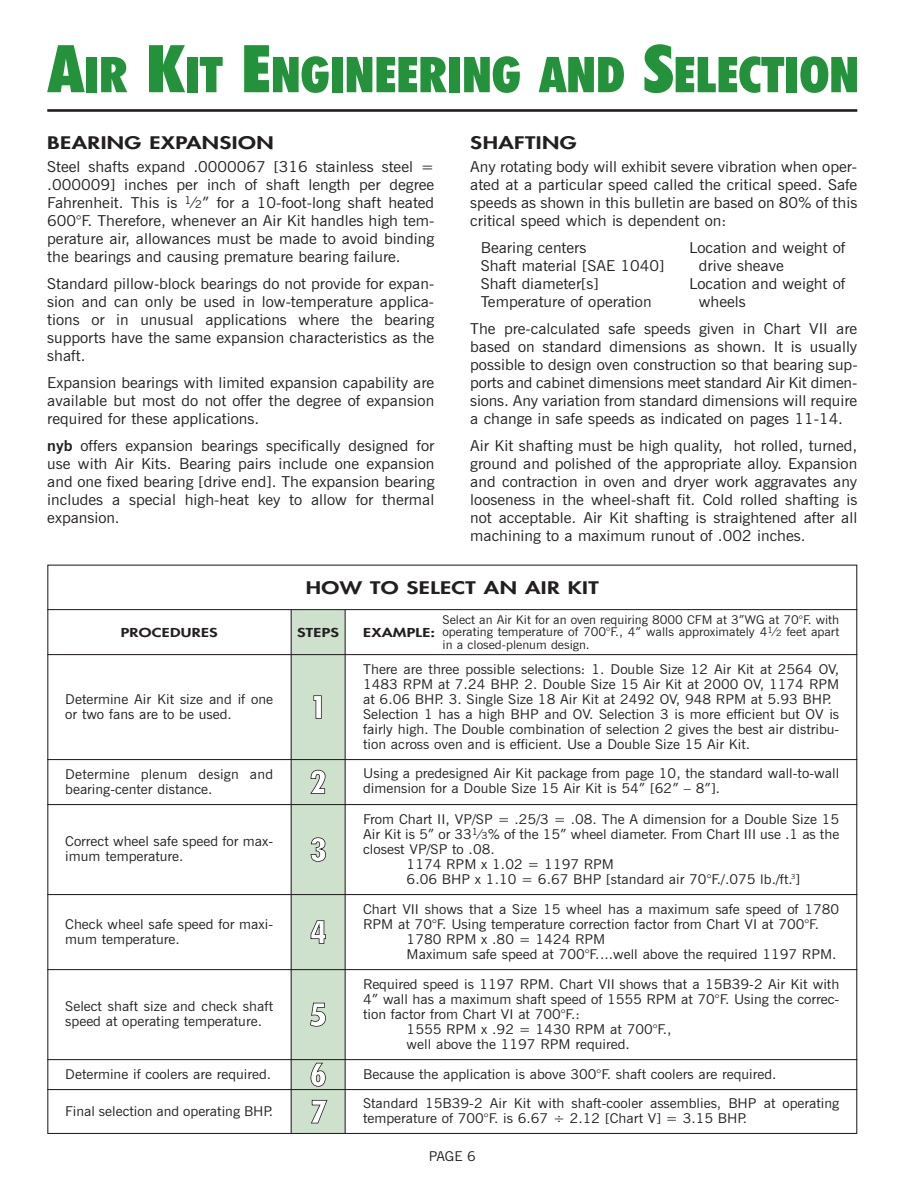
<style>
.page{position:relative;width:918px;height:1188px;background:#fff}
.page>*{position:absolute;margin:0;border:0;box-sizing:border-box;transform-origin:0 0}
.t1{font:900 condensed 49.5px "Futura BT";letter-spacing:-.005em;color:#24923b;scale:1.06 1}
.t2{font:800 16.8px "Futura";letter-spacing:.015em;color:#231f20;scale:1.35 1}
.t3{font:15px/18px "News Gothic BT";color:#231f20;text-align:justify;scale:1.07 1}
.t4{font:13.5px/15px "News Gothic BT";color:#231f20;scale:1.07 1}
.t5{font:13.5px "News Gothic BT";color:#231f20;scale:1.06 1}
.t6{font:12px/12.8px "News Gothic BT";color:#231f20;text-align:justify;scale:1.07 1}
.t7{font:800 12px "Futura";letter-spacing:.015em;color:#231f20;scale:1.35 1}
.s1{font-size:66px}
.s2{font-family:"Futura"}
.s3{font-size:10.8px}
.s4{font-weight:700}
.s5{font-size:8.7px}
.s6{font-size:9.75px}
</style>
<div class="page">
<hr style="left:47px;top:109px;width:810px;height:3px;background:#231f20">
<div style="left:291px;top:610px;width:54px;height:45px;background:#cee1cc"></div>
<hr style="left:47px;top:609px;width:810px;height:1px;background:#231f20">
<div style="left:291px;top:655px;width:54px;height:479px;background:#cee1cc"></div>
<svg style="left:311px;top:1063px;width:15px;height:24px"></svg>
<svg style="left:311px;top:1100px;width:16px;height:23px"></svg>
<svg style="left:310px;top:1003px;width:16px;height:24px"></svg>
<svg style="left:311px;top:920px;width:15px;height:24px"></svg>
<svg style="left:311px;top:837px;width:15px;height:25px"></svg>
<svg style="left:310px;top:770px;width:16px;height:24px"></svg>
<svg style="left:313px;top:695px;width:9px;height:24px"></svg>
<hr style="left:47px;top:654px;width:810px;height:1px;background:#231f20">
<hr style="left:47px;top:759px;width:810px;height:1px;background:#231f20">
<hr style="left:47px;top:804px;width:810px;height:1px;background:#231f20">
<hr style="left:47px;top:894px;width:810px;height:1px;background:#231f20">
<hr style="left:47px;top:969px;width:810px;height:1px;background:#231f20">
<hr style="left:47px;top:1059px;width:810px;height:1px;background:#231f20">
<hr style="left:47px;top:1089px;width:810px;height:1px;background:#231f20">
<hr style="left:291px;top:610px;width:1px;height:524px;background:#231f20">
<hr style="left:345px;top:610px;width:1px;height:524px;background:#231f20">
<h1 class="t1" style="left:48px;top:54px;width:767px"><span class="s1">A</span>IR <span class="s1">K</span>IT <span class="s1">E</span>NGINEERING AND <span class="s1">S</span>ELECTION</h1>
<p class="t2" style="left:47px;top:135px;width:169px">BEARING EXPANSION</p>
<p class="t3" style="left:47px;top:159px;width:363px">Steel shafts expand .0000067 [316 stainless steel = .000009] inches per inch of shaft length per degree Fahrenheit. This is <sup>1</sup><span class="s2">⁄</span><span class="s3">2</span><span class="s2">”</span> for a 10-foot-long shaft heated 600°F. Therefore, whenever an Air Kit handles high tem&shy;perature air, allowances must be made to avoid binding the bearings and causing premature bearing failure.</p>
<p class="t3" style="left:47px;top:276px;width:363px">Standard pillow-block bearings do not provide for expan&shy;sion and can only be used in low-temperature applica&shy;tions or in unusual applications where the bearing supports have the same expansion characteristics as the shaft.</p>
<p class="t3" style="left:47px;top:375px;width:363px">Expansion bearings with limited expansion capability are available but most do not offer the degree of expansion required for these applications.</p>
<p class="t3" style="left:47px;top:438px;width:363px"><span class="s4">nyb</span> offers expansion bearings specifically designed for use with Air Kits. Bearing pairs include one expansion and one fixed bearing [drive end]. The expansion bearing includes a special high-heat key to allow for thermal expansion.</p>
<p class="t2" style="left:470px;top:135px;width:80px">SHAFTING</p>
<p class="t3" style="left:470px;top:159px;width:363px">Any rotating body will exhibit severe vibration when oper&shy;ated at a particular speed called the critical speed. Safe speeds as shown in this bulletin are based on 80% of this critical speed which is dependent on:</p>
<p class="t3" style="left:481px;top:240px;width:100px">Bearing centers</p>
<p class="t3" style="left:689px;top:240px;width:148px">Location and weight of</p>
<p class="t3" style="left:481px;top:258px;width:173px">Shaft material [SAE 1040]</p>
<p class="t3" style="left:699px;top:258px;width:81px">drive sheave</p>
<p class="t3" style="left:481px;top:276px;width:112px">Shaft diameter[s]</p>
<p class="t3" style="left:689px;top:276px;width:148px">Location and weight of</p>
<p class="t3" style="left:481px;top:294px;width:161px">Temperature of operation</p>
<p class="t3" style="left:470px;top:289px;width:363px;line-height:27px;text-indent:229px">wheels<br>The pre-calculated safe speeds given in Chart VII are</p>
<p class="t3" style="left:470px;top:339px;width:363px">based on standard dimensions as shown. It is usually possible to design oven construction so that bearing sup&shy;ports and cabinet dimensions meet standard Air Kit dimen&shy;sions. Any variation from standard dimensions will require a change in safe speeds as indicated on pages 11-14.</p>
<p class="t3" style="left:470px;top:438px;width:363px">Air Kit shafting must be high quality, hot rolled, turned, ground and polished of the appropriate alloy. Expansion and contraction in oven and dryer work aggravates any looseness in the wheel-shaft fit. Cold rolled shafting is not acceptable. Air Kit shafting is straightened after all machining to a maximum runout of .002 inches.</p>
<p class="t2" style="left:306px;top:579px;width:218px">HOW TO SELECT AN AIR KIT</p>
<p class="t7" style="left:121px;top:626px;width:73px">PROCEDURES</p>
<p class="t7" style="left:297px;top:626px;width:33px">STEPS</p>
<p class="t7" style="left:363px;top:626px;width:55px">EXAMPLE:</p>
<p class="t6" style="left:443px;top:614px;width:372px">Select an Air Kit for an oven requiring 8000 CFM at 3<span class="s2">”</span>WG at 70°F. with operating temperature of 700°F., 4<span class="s2">”</span> walls approximately 4<sup>1</sup>⁄<span class="s5">2</span> feet apart in a closed-plenum design.</p>
<p class="t4" style="left:65px;top:693px;width:196px">Determine Air Kit size and if one or two fans are to be used.</p>
<p class="t4" style="left:65px;top:768px;width:196px">Determine plenum design and bearing-center distance.</p>
<p class="t4" style="left:65px;top:835px;width:196px">Correct wheel safe speed for max&shy;imum temperature.</p>
<p class="t4" style="left:65px;top:918px;width:196px">Check wheel safe speed for maxi&shy;mum temperature.</p>
<p class="t4" style="left:65px;top:1000px;width:196px">Select shaft size and check shaft speed at operating temperature.</p>
<p class="t4" style="left:65px;top:1068px;width:194px">Determine if coolers are required.</p>
<p class="t4" style="left:65px;top:1105px;width:196px">Final selection and operating BHP.</p>
<p class="t4" style="left:363px;top:663px;width:447px">There are three possible selections: 1. Double Size 12 Air Kit at 2564 OV, 1483 RPM at 7.24 BHP. 2. Double Size 15 Air Kit at 2000 OV, 1174 RPM at 6.06 BHP. 3. Single Size 18 Air Kit at 2492 OV, 948 RPM at 5.93 BHP.<br>Selection 1 has a high BHP and OV. Selection 3 is more efficient but OV is fairly high. The Double combination of selection 2 gives the best air distribu&shy;tion across oven and is efficient. Use a Double Size 15 Air Kit.</p>
<p class="t4" style="left:363px;top:767px;width:447px">Using a predesigned Air Kit package from page 10, the standard wall-to-wall dimension for a Double Size 15 Air Kit is 54<span class="s2">”</span> [62<span class="s2">”</span> – 8<span class="s2">”</span>].</p>
<p class="t4" style="left:363px;top:813px;width:447px">From Chart II, VP/SP = .25/3 = .08. The A dimension for a Double Size 15</p>
<p class="t4" style="left:363px;top:828px;width:446px">Air Kit is 5<span class="s2">”</span> or 33<sup>1</sup>⁄<span class="s6">3</span>% of the 15<span class="s2">”</span> wheel diameter. From Chart III use .1 as the</p>
<p class="t4" style="left:363px;top:843px;width:124px">closest VP/SP to .08.</p>
<p class="t4" style="left:407px;top:858px;width:195px">1174 RPM x 1.02 = 1197 RPM</p>
<p class="t4" style="left:407px;top:873px;width:369px">6.06 BHP x 1.10 = 6.67 BHP [standard air 70°F./.075 lb./ft.<sup>3</sup>]</p>
<p class="t4" style="left:363px;top:903px;width:446px">Chart VII shows that a Size 15 wheel has a maximum safe speed of 1780</p>
<p class="t4" style="left:363px;top:918px;width:428px">RPM at 70°F. Using temperature correction factor from Chart VI at 700°F.</p>
<p class="t4" style="left:407px;top:933px;width:187px">1780 RPM x .80 = 1424 RPM</p>
<p class="t4" style="left:407px;top:948px;width:403px">Maximum safe speed at 700°F....well above the required 1197 RPM.</p>
<p class="t4" style="left:363px;top:978px;width:446px">Required speed is 1197 RPM. Chart VII shows that a 15B39-2 Air Kit with</p>
<p class="t4" style="left:363px;top:993px;width:447px">4<span class="s2">”</span> wall has a maximum shaft speed of 1555 RPM at 70°F. Using the correc-</p>
<p class="t4" style="left:363px;top:1008px;width:204px">tion factor from Chart VI at 700°F.:</p>
<p class="t4" style="left:407px;top:1023px;width:249px">1555 RPM x .92 = 1430 RPM at 700°F.,</p>
<p class="t4" style="left:407px;top:1038px;width:210px">well above the 1197 RPM required.</p>
<p class="t4" style="left:363px;top:1068px;width:388px">Because the application is above 300°F. shaft coolers are required.</p>
<p class="t4" style="left:363px;top:1097px;width:446px">Standard 15B39-2 Air Kit with shaft-cooler assemblies, BHP at operating temperature of 700°F. is 6.67 ÷ 2.12 [Chart V] = 3.15 BHP.</p>
<p class="t5" style="left:429px;top:1151px;width:46px">PAGE 6</p>
</div>
